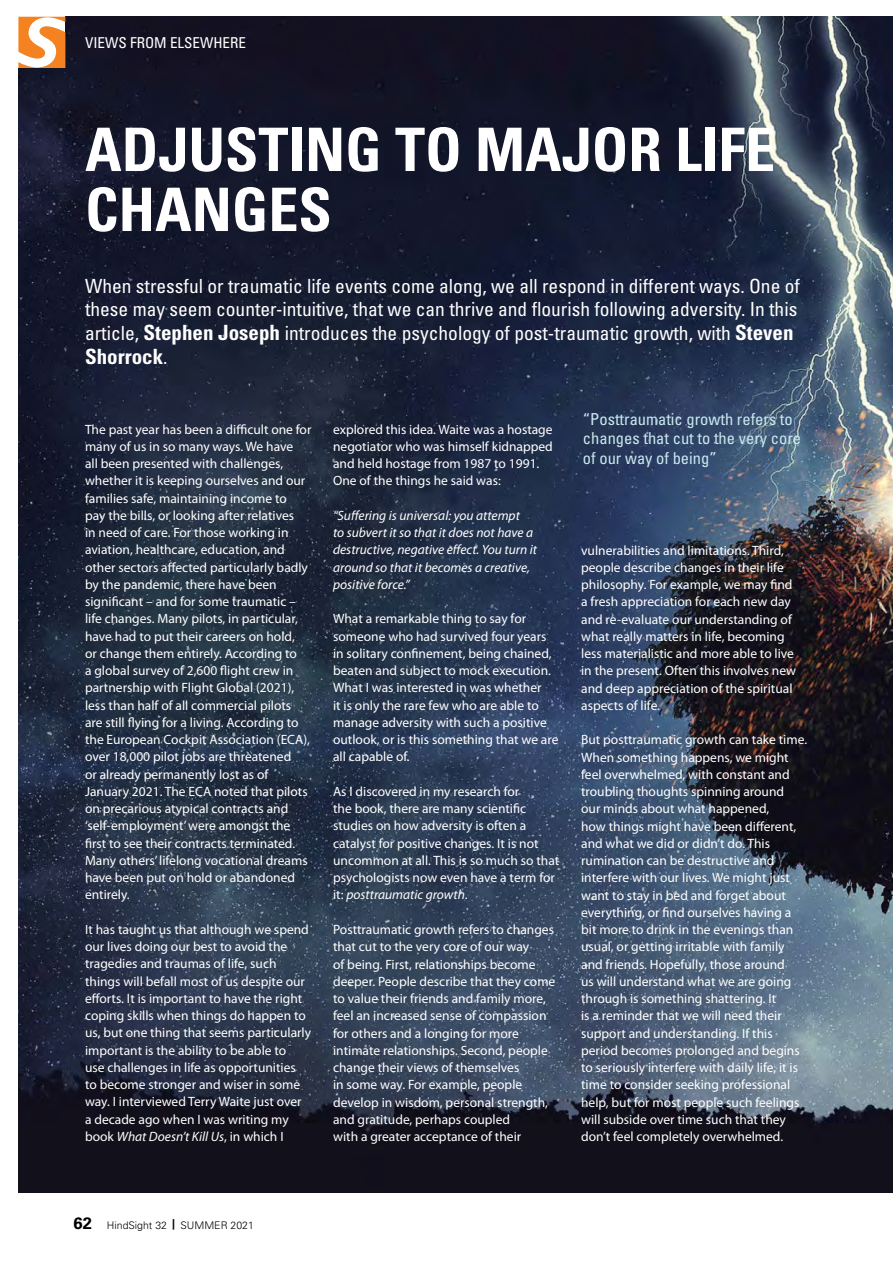
<style>
.page{position:relative;width:893px;height:1263px;background:#fff}
.page>*{position:absolute;margin:0;border:0;box-sizing:border-box;transform-origin:0 0}
.t1{font:700 condensed 60px/60px "Univers LT Std";color:#fff}
.t2{font:700 condensed 21px "Univers LT Std";color:#fff}
.t3{font:condensed 19.5px/23.7px "Univers LT Std";color:#fff}
.t4{font:condensed 16.5px/19.5px "Univers LT Std";color:#c9e9ee}
.t5{font:condensed 15px "Univers LT Std";color:#fff}
.t6{font:13.5px/17.2px "Myriad Pro";color:#fff}
.t7{font:italic 13.5px/17.2px "Myriad Pro";color:#fff}
.t8{font:300 10.5px "Univers LT Std";color:#000}
.s1{font-weight:700;font-size:21px}
.s2{font-weight:400;font-size:19.5px}
.s3{font-style:italic}
.s4{font-weight:700;font-size:16.5px}
.s5{font-weight:700}
</style>
<div class="page">
<img style="left:18px;top:17px;width:875px;height:1175px">
<svg style="left:18px;top:17px;width:47px;height:51px"></svg>
<p class="t5" style="left:85px;top:33px;width:162px">VIEWS FROM ELSEWHERE</p>
<h1 class="t1" style="left:85px;top:119px;width:691px">ADJUSTING TO MAJOR LIFE<br>CHANGES</h1>
<p class="t3" style="left:85px;top:274px;width:716px">When stressful or traumatic life events come along, we all respond in different ways. One of these may seem counter-intuitive, that we can thrive and flourish following adversity. In this article, <span class="s1">Stephen Joseph</span> introduces the psychology of post-traumatic growth, with <span class="s1">Steven</span></p>
<h2 class="t2" style="left:85px;top:344px;width:84px">Shorrock<span class="s2">.</span></h2>
<p class="t6" style="left:85px;top:421px;width:228px">The past year has been a difficult one for many of us in so many ways. We have<br>all been presented with challenges, whether it is keeping ourselves and our families safe, maintaining income to<br>pay the bills, or looking after relatives<br>in need of care. For those working in aviation, healthcare, education, and other sectors affected particularly badly by the pandemic, there have been significant – and for some traumatic – life changes. Many pilots, in particular, have had to put their careers on hold,<br>or change them entirely. According to<br>a global survey of 2,600 flight crew in partnership with Flight Global (2021), less than half of all commercial pilots are still flying for a living. According to the European Cockpit Association (ECA), over 18,000 pilot jobs are threatened<br>or already permanently lost as of January 2021. The ECA noted that pilots on precarious atypical contracts and ‘self-employment’ were amongst the first to see their contracts terminated.<br>Many others’ lifelong vocational dreams have been put on hold or abandoned entirely.</p>
<p class="t6" style="left:85px;top:921px;width:228px">It has taught us that although we spend our lives doing our best to avoid the tragedies and traumas of life, such things will befall most of us despite our efforts. It is important to have the right coping skills when things do happen to us, but one thing that seems particularly important is the ability to be able to<br>use challenges in life as opportunities<br>to become stronger and wiser in some way. I interviewed Terry Waite just over a decade ago when I was writing my book <span class="s3">What Doesn’t Kill Us</span>, in which I</p>
<p class="t6" style="left:333px;top:421px;width:221px">explored this idea. Waite was a hostage negotiator who was himself kidnapped and held hostage from 1987 to 1991.<br>One of the things he said was:</p>
<p class="t7" style="left:333px;top:507px;width:206px">“Suffering is universal: you attempt<br>to subvert it so that it does not have a destructive, negative effect. You turn it around so that it becomes a creative, positive force.”</p>
<p class="t6" style="left:333px;top:610px;width:227px">What a remarkable thing to say for someone who had survived four years in solitary confinement, being chained, beaten and subject to mock execution.<br>What I was interested in was whether<br>it is only the rare few who are able to manage adversity with such a positive outlook, or is this something that we are all capable of.</p>
<p class="t6" style="left:333px;top:783px;width:228px">As I discovered in my research for<br>the book, there are many scientific studies on how adversity is often a catalyst for positive changes. It is not uncommon at all. This is so much so that psychologists now even have a term for it: <span class="s3">posttraumatic growth</span>.</p>
<p class="t6" style="left:333px;top:921px;width:224px">Posttraumatic growth refers to changes that cut to the very core of our way<br>of being. First, relationships become deeper. People describe that they come to value their friends and family more, feel an increased sense of compassion for others and a longing for more intimate relationships. Second, people change their views of themselves<br>in some way. For example, people develop in wisdom, personal strength, and gratitude, perhaps coupled<br>with a greater acceptance of their</p>
<p class="t4" style="left:583px;top:409px;width:220px">“Posttraumatic growth refers to changes that cut to the very core of our way of being”</p>
<p class="t6" style="left:581px;top:542px;width:216px">vulnerabilities and limitations. Third, people describe changes in their life philosophy. For example, we may find a fresh appreciation for each new day and re-evaluate our understanding of what really matters in life, becoming less materialistic and more able to live in the present. Often this involves new and deep appreciation of the spiritual aspects of life.</p>
<p class="t6" style="left:581px;top:731px;width:227px">But posttraumatic growth can take time.<br>When something happens, we might feel overwhelmed, with constant and troubling thoughts spinning around<br>our minds about what happened,<br>how things might have been different, and what we did or didn’t do. This rumination can be destructive and interfere with our lives. We might just want to stay in bed and forget about everything, or find ourselves having a bit more to drink in the evenings than usual, or getting irritable with family and friends. Hopefully, those around<br>us will understand what we are going through is something shattering. It<br>is a reminder that we will need their support and understanding. If this period becomes prolonged and begins to seriously interfere with daily life, it is time to consider seeking professional help, but for most people such feelings will subside over time such that they don’t feel completely overwhelmed.</p>
<p class="t8" style="left:74px;top:1219px;width:182px"><span class="s4">62</span> HindSight 32 <span class="s5">|</span> SUMMER 2021</p>
</div>
